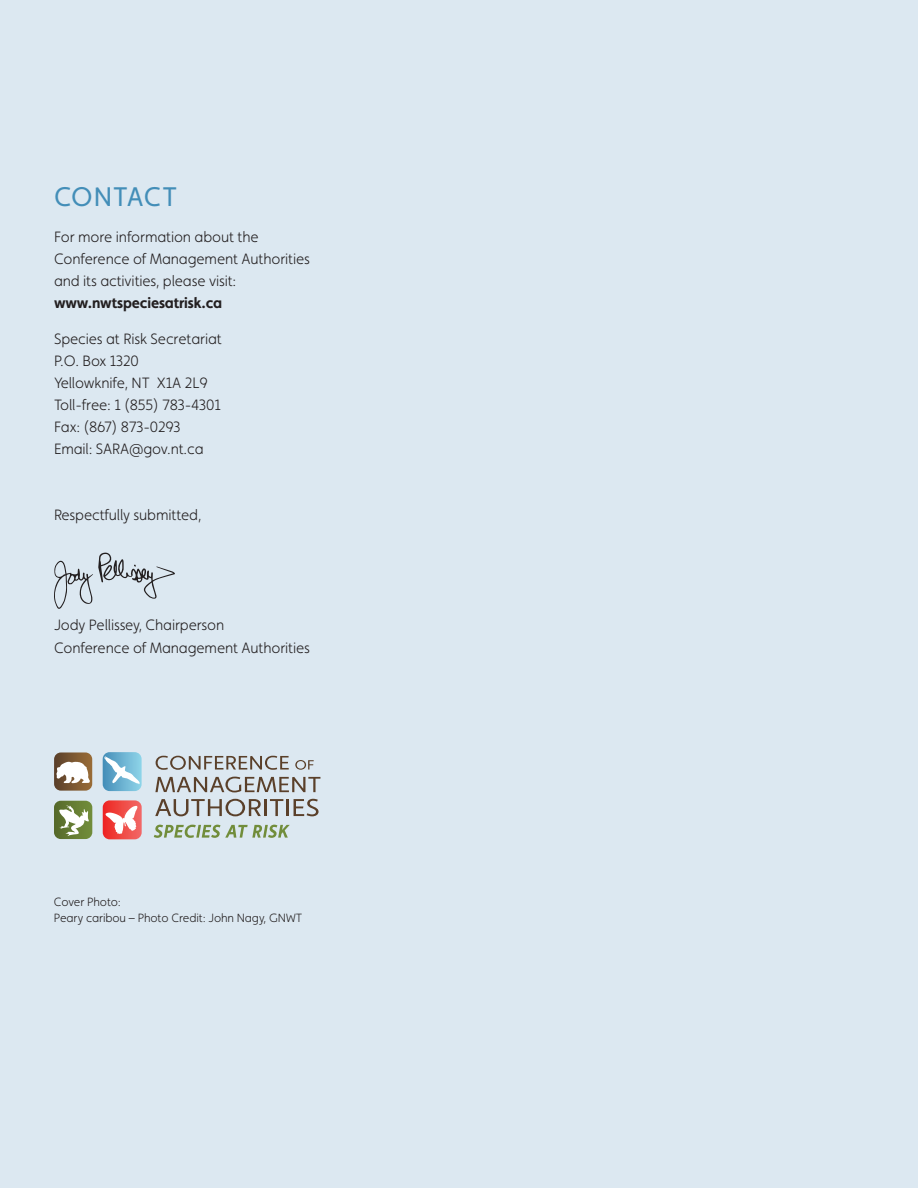
<style>
.page{position:relative;width:918px;height:1188px;background:#dce8f1}
.page>*{position:absolute;margin:0;border:0;box-sizing:border-box;transform-origin:0 0}
.t1{font:27px "Faricy New";letter-spacing:.02em;color:#438eb8}
.t2{font:300 15px/22.2px "Faricy New";letter-spacing:-.01em;color:#231f20}
.t3{font:700 15px "Faricy New";letter-spacing:-.01em;color:#231f20}
.t4{font:300 12px/16.2px "Faricy New";letter-spacing:-.01em;color:#231f20}
</style>
<div class="page">
<svg style="left:154px;top:825px;width:136px;height:13px"></svg>
<svg style="left:103px;top:752px;width:39px;height:39px;background:#89c1da"></svg>
<svg style="left:156px;top:756px;width:133px;height:14px"></svg>
<svg style="left:295px;top:760px;width:19px;height:10px"></svg>
<svg style="left:155px;top:777px;width:165px;height:15px"></svg>
<svg style="left:155px;top:799px;width:106px;height:17px"></svg>
<hr style="left:264px;top:799px;width:3px;height:17px;background:#5a402a">
<svg style="left:270px;top:799px;width:49px;height:17px"></svg>
<svg style="left:103px;top:800px;width:39px;height:39px;background:#f27e7c"></svg>
<svg style="left:54px;top:752px;width:38px;height:39px"></svg>
<svg style="left:54px;top:801px;width:38px;height:38px"></svg>
<svg style="left:54px;top:553px;width:121px;height:56px"></svg>
<h1 class="t1" style="left:54px;top:181px;width:125px">CONTACT</h1>
<p class="t2" style="left:54px;top:225px;width:258px">For more information about the<br>Conference of Management Authorities and its activities, please visit:</p>
<p class="t3" style="left:54px;top:294px;width:170px">www.nwtspeciesatrisk.ca</p>
<p class="t2" style="left:54px;top:327px;width:169px">Species at Risk Secretariat<br>P.O. Box 1320<br>Yellowknife, NT X1A 2L9<br>Toll-free: 1 (855) 783-4301<br>Fax: (867) 873-0293<br>Email: SARA@gov.nt.ca</p>
<p class="t2" style="left:54px;top:503px;width:149px">Respectfully submitted,</p>
<p class="t2" style="left:54px;top:614px;width:258px">Jody Pellissey, Chairperson<br>Conference of Management Authorities</p>
<p class="t4" style="left:54px;top:894px;width:250px">Cover Photo:<br>Peary caribou – Photo Credit: John Nagy, GNWT</p>
</div>
